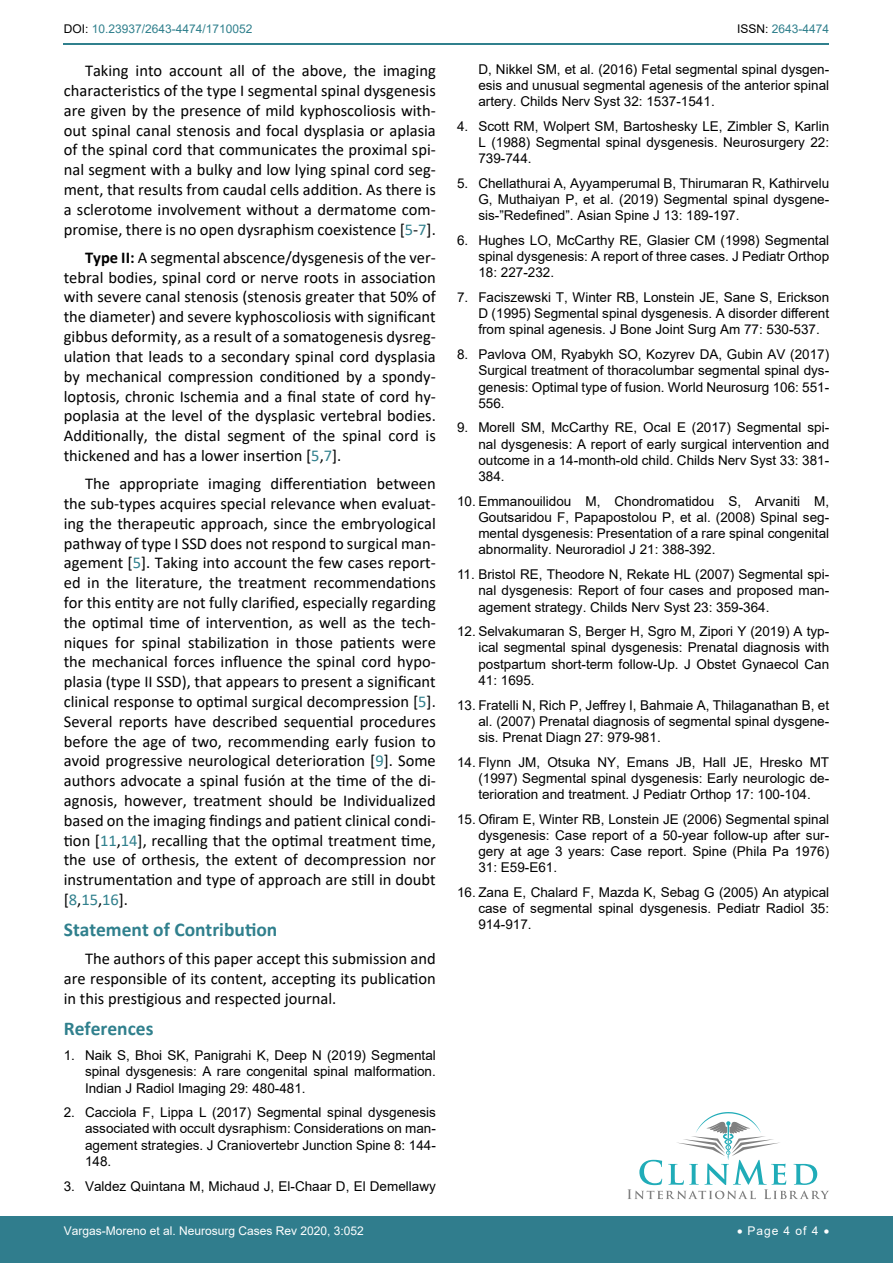
<style>
.page{position:relative;width:893px;height:1263px;background:#fff}
.page>*{position:absolute;margin:0;border:0;box-sizing:border-box;transform-origin:0 0}
.t1{font:700 19.5px "Calibri";color:#30808d}
.t2{font:16.5px/19.8px "Calibri";color:#000;text-align:justify}
.t3{font:13.5px/16.2px "Arial";color:#000;text-align:justify}
.t4{font:12px "Arial";color:#fff}
.t5{font:12px "Arial";color:#30808d}
.s1{color:#000}
.s2{color:#30808d}
.s3{font-weight:700}
</style>
<div class="page">
<hr style="left:64px;top:43px;width:765px;height:2px;background:#30808d">
<div style="left:0;top:1217px;width:893px;height:46px;background:#307d8d"></div>
<svg style="left:627px;top:1112px;width:202px;height:87px"></svg>
<p class="t5" style="left:64px;top:20px;width:190px"><span class="s1">DOI:</span> 10.23937/2643-4474/1710052</p>
<p class="t5" style="left:737px;top:20px;width:94px"><span class="s1">ISSN:</span> 2643-4474</p>
<p class="t2" style="left:64px;top:60px;width:374px;text-indent:21px">Taking into account all of the above, the imaging characteristics of the type I segmental spinal dysgenesis are given by the presence of mild kyphoscoliosis with&shy;out spinal canal stenosis and focal dysplasia or aplasia of the spinal cord that communicates the proximal spi&shy;nal segment with a bulky and low lying spinal cord seg&shy;ment, that results from caudal cells addition. As there is a sclerotome involvement without a dermatome com&shy;promise, there is no open dysraphism coexistence [<span class="s2">5</span>-<span class="s2">7</span>].</p>
<p class="t2" style="left:64px;top:247px;width:374px;text-indent:21px"><span class="s3">Type II:</span> A segmental abscence/dysgenesis of the ver&shy;tebral bodies, spinal cord or nerve roots in association with severe canal stenosis (stenosis greater that 50% of the diameter) and severe kyphoscoliosis with significant gibbus deformity, as a result of a somatogenesis dysreg&shy;ulation that leads to a secondary spinal cord dysplasia by mechanical compression conditioned by a spondy&shy;loptosis, chronic Ischemia and a final state of cord hy&shy;poplasia at the level of the dysplasic vertebral bodies.<br>Additionally, the distal segment of the spinal cord is thickened and has a lower insertion [<span class="s2">5</span>,<span class="s2">7</span>].</p>
<p class="t2" style="left:64px;top:473px;width:374px;text-indent:21px">The appropriate imaging differentiation between the sub-types acquires special relevance when evaluat&shy;ing the therapeutic approach, since the embryological pathway of type I SSD does not respond to surgical man&shy;agement [<span class="s2">5</span>]. Taking into account the few cases report&shy;ed in the literature, the treatment recommendations for this entity are not fully clarified, especially regarding the optimal time of intervention, as well as the tech&shy;niques for spinal stabilization in those patients were the mechanical forces influence the spinal cord hypo&shy;plasia (type II SSD), that appears to present a significant clinical response to optimal surgical decompression [<span class="s2">5</span>].<br>Several reports have described sequential procedures before the age of two, recommending early fusion to avoid progressive neurological deterioration [<span class="s2">9</span>]. Some authors advocate a spinal fusión at the time of the di&shy;agnosis, however, treatment should be Individualized based on the imaging findings and patient clinical condi&shy;tion [<span class="s2">11</span>,<span class="s2">14</span>], recalling that the optimal treatment time, the use of orthesis, the extent of decompression nor instrumentation and type of approach are still in doubt [<span class="s2">8</span>,<span class="s2">15</span>,<span class="s2">16</span>].</p>
<h1 class="t1" style="left:64px;top:916px;width:215px">Statement of Contribution</h1>
<p class="t2" style="left:64px;top:948px;width:374px;text-indent:21px">The authors of this paper accept this submission and are responsible of its content, accepting its publication in this prestigious and respected journal.</p>
<h1 class="t1" style="left:64px;top:1015px;width:91px">References</h1>
<p class="t3" style="left:85px;top:1047px;width:352px;text-indent:-21px">1. Naik S, Bhoi SK, Panigrahi K, Deep N (2019) Segmental spinal dysgenesis: A rare congenital spinal malformation.<br>Indian J Radiol Imaging 29: 480-481.</p>
<p class="t3" style="left:85px;top:1104px;width:352px;text-indent:-21px">2. Cacciola F, Lippa L (2017) Segmental spinal dysgenesis associated with occult dysraphism: Considerations on man&shy;agement strategies. J Craniovertebr Junction Spine 8: 144- 148.</p>
<p class="t3" style="left:64px;top:1178px;width:374px">3. Valdez Quintana M, Michaud J, El-Chaar D, El Demellawy</p>
<p class="t3" style="left:478px;top:61px;width:352px">D, Nikkel SM, et al. (2016) Fetal segmental spinal dysgen&shy;esis and unusual segmental agenesis of the anterior spinal artery. Childs Nerv Syst 32: 1537-1541.</p>
<p class="t3" style="left:478px;top:118px;width:352px;text-indent:-21px">4. Scott RM, Wolpert SM, Bartoshesky LE, Zimbler S, Karlin L (1988) Segmental spinal dysgenesis. Neurosurgery 22:<br>739-744.</p>
<p class="t3" style="left:478px;top:175px;width:352px;text-indent:-21px">5. Chellathurai A, Ayyamperumal B, Thirumaran R, Kathirvelu G, Muthaiyan P, et al. (2019) Segmental spinal dysgene&shy;sis-”Redefined”. Asian Spine J 13: 189-197.</p>
<p class="t3" style="left:478px;top:232px;width:352px;text-indent:-21px">6. Hughes LO, McCarthy RE, Glasier CM (1998) Segmental spinal dysgenesis: A report of three cases. J Pediatr Orthop 18: 227-232.</p>
<p class="t3" style="left:478px;top:289px;width:352px;text-indent:-21px">7. Faciszewski T, Winter RB, Lonstein JE, Sane S, Erickson D (1995) Segmental spinal dysgenesis. A disorder different from spinal agenesis. J Bone Joint Surg Am 77: 530-537.</p>
<p class="t3" style="left:478px;top:346px;width:352px;text-indent:-21px">8. Pavlova OM, Ryabykh SO, Kozyrev DA, Gubin AV (2017)<br>Surgical treatment of thoracolumbar segmental spinal dys&shy;genesis: Optimal type of fusion. World Neurosurg 106: 551- 556.</p>
<p class="t3" style="left:478px;top:420px;width:352px;text-indent:-21px">9. Morell SM, McCarthy RE, Ocal E (2017) Segmental spi&shy;nal dysgenesis: A report of early surgical intervention and outcome in a 14-month-old child. Childs Nerv Syst 33: 381- 384.</p>
<p class="t3" style="left:478px;top:493px;width:352px;text-indent:-21px">10. Emmanouilidou M, Chondromatidou S, Arvaniti M, Goutsaridou F, Papapostolou P, et al. (2008) Spinal seg&shy;mental dysgenesis: Presentation of a rare spinal congenital abnormality. Neuroradiol J 21: 388-392.</p>
<p class="t3" style="left:478px;top:566px;width:352px;text-indent:-21px">11. Bristol RE, Theodore N, Rekate HL (2007) Segmental spi&shy;nal dysgenesis: Report of four cases and proposed man&shy;agement strategy. Childs Nerv Syst 23: 359-364.</p>
<p class="t3" style="left:478px;top:623px;width:352px;text-indent:-21px">12. Selvakumaran S, Berger H, Sgro M, Zipori Y (2019) A typ&shy;ical segmental spinal dysgenesis: Prenatal diagnosis with postpartum short-term follow-Up. J Obstet Gynaecol Can 41: 1695.</p>
<p class="t3" style="left:478px;top:697px;width:352px;text-indent:-21px">13. Fratelli N, Rich P, Jeffrey I, Bahmaie A, Thilaganathan B, et al. (2007) Prenatal diagnosis of segmental spinal dysgene&shy;sis. Prenat Diagn 27: 979-981.</p>
<p class="t3" style="left:478px;top:754px;width:352px;text-indent:-21px">14. Flynn JM, Otsuka NY, Emans JB, Hall JE, Hresko MT (1997) Segmental spinal dysgenesis: Early neurologic de&shy;terioration and treatment. J Pediatr Orthop 17: 100-104.</p>
<p class="t3" style="left:478px;top:811px;width:352px;text-indent:-21px">15. Ofiram E, Winter RB, Lonstein JE (2006) Segmental spinal dysgenesis: Case report of a 50-year follow-up after sur&shy;gery at age 3 years: Case report. Spine (Phila Pa 1976)<br>31: E59-E61.</p>
<p class="t3" style="left:478px;top:884px;width:352px;text-indent:-21px">16. Zana E, Chalard F, Mazda K, Sebag G (2005) An atypical case of segmental spinal dysgenesis. Pediatr Radiol 35:<br>914-917.</p>
<p class="t4" style="left:64px;top:1223px;width:302px">Vargas-Moreno et al. Neurosurg Cases Rev 2020, 3:052</p>
<p class="t4" style="left:737px;top:1223px;width:94px">• Page 4 of 4 •</p>
</div>
